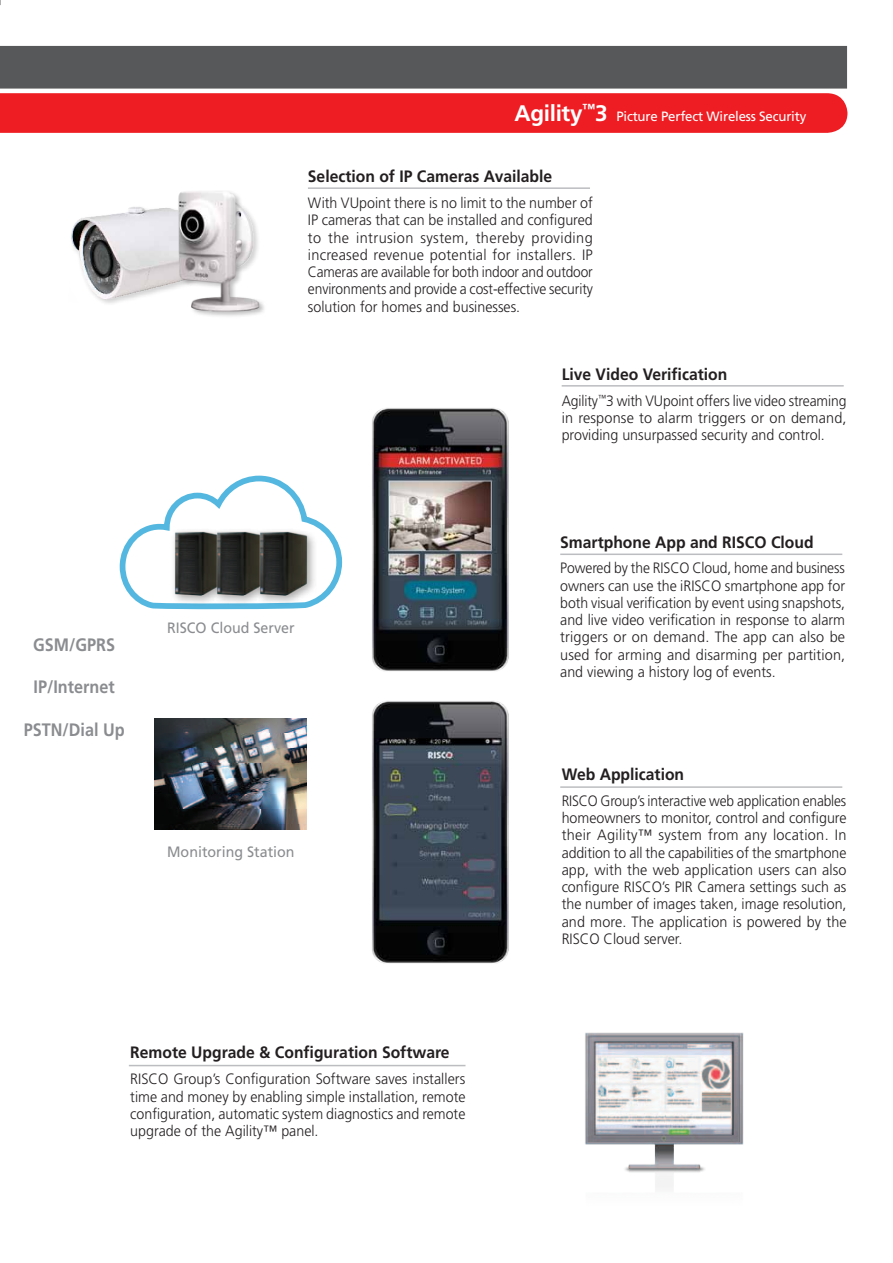
<style>
.page{position:relative;width:893px;height:1263px;background:#fff}
.page>*{position:absolute;margin:0;border:0;box-sizing:border-box;transform-origin:0 0}
.t1{font:700 18px "Frutiger LT Std";color:#8a8c8f;scale:.9 1}
.t2{font:700 16.5px "Frutiger LT Std";color:#231f20;scale:.95 1}
.t3{font:300 15px/17.2px "Frutiger LT Std";color:#231f20;text-align:justify;scale:.95 1}
.t4{font:300 15px/17.2px "Frutiger LT Std";color:#231f20;text-align:justify;scale:.93 1}
.t5{font:300 15px/17.2px "Frutiger LT Std";color:#231f20;text-align:justify;scale:.92 1}
.t6{font:15px "Frutiger LT Std";color:#8a8c8f;scale:.95 1}
.t7{font:13.5px "Frutiger LT Std";letter-spacing:-.015em;color:#fff}
.s1{font-weight:700;font-size:22.5px}
</style>
<div class="page">
<hr style="left:560px;top:553px;width:282px;height:2px;background:#bcbdc0">
<hr style="left:560px;top:786px;width:282px;height:2px;background:#bcbdc0">
<hr style="left:129px;top:1065px;width:336px;height:1px;background:#bcbdc0">
<hr style="left:308px;top:187px;width:282px;height:2px;background:#bcbdc0">
<hr style="left:562px;top:385px;width:282px;height:2px;background:#bcbdc0">
<img style="left:585px;top:1032px;width:159px;height:157px">
<svg style="left:119px;top:475px;width:224px;height:132px"></svg>
<div style="left:170px;top:527px;width:64px;height:79px;background:#231f20;opacity:.4"></div>
<img style="left:174px;top:530px;width:38px;height:66px">
<div style="left:212px;top:527px;width:64px;height:79px;background:#231f20;opacity:.4"></div>
<img style="left:216px;top:530px;width:38px;height:66px">
<div style="left:254px;top:527px;width:64px;height:79px;background:#231f20;opacity:.4"></div>
<img style="left:258px;top:530px;width:51px;height:66px">
<img style="left:155px;top:718px;width:152px;height:112px">
<img style="left:372px;top:408px;width:137px;height:263px">
<img style="left:372px;top:701px;width:137px;height:263px">
<img style="left:71px;top:207px;width:102px;height:97px">
<img style="left:173px;top:191px;width:91px;height:125px">
<svg style="left:0;top:46px;width:847px;height:87px;background:#a5464a"></svg>
<p class="t7" style="left:514px;top:108px;width:293px"><span class="s1">Agility</span><sup>™</sup><span class="s1">3</span> Picture Perfect Wireless Security</p>
<p class="t2" style="left:308px;top:167px;width:259px">Selection of IP Cameras Available</p>
<p class="t3" style="left:308px;top:195px;width:302px">With VUpoint there is no limit to the number of IP cameras that can be installed and configured to the intrusion system, thereby providing increased revenue potential for installers. IP Cameras are available for both indoor and outdoor environments and provide a cost-effective security solution for homes and businesses.</p>
<p class="t1" style="left:33px;top:634px;width:93px">GSM/GPRS</p>
<p class="t1" style="left:34px;top:676px;width:92px">IP/Internet</p>
<p class="t1" style="left:24px;top:719px;width:114px">PSTN/Dial Up</p>
<p class="t6" style="left:167px;top:618px;width:136px">RISCO Cloud Server</p>
<p class="t6" style="left:167px;top:842px;width:136px">Monitoring Station</p>
<p class="t2" style="left:130px;top:1043px;width:338px">Remote Upgrade &amp; Configuration Software</p>
<p class="t3" style="left:130px;top:1071px;width:354px">RISCO Group’s Configuration Software saves installers time and money by enabling simple installation, remote configuration, automatic system diagnostics and remote upgrade of the Agility™ panel.</p>
<p class="t2" style="left:562px;top:365px;width:176px">Live Video Verification</p>
<p class="t4" style="left:562px;top:392px;width:308px">Agility<sup>™</sup>3 with VUpoint offers live video streaming in response to alarm triggers or on demand, providing unsurpassed security and control.</p>
<p class="t2" style="left:560px;top:532px;width:268px">Smartphone App and RISCO Cloud</p>
<p class="t4" style="left:560px;top:560px;width:308px">Powered by the RISCO Cloud, home and business owners can use the iRISCO smartphone app for both visual verification by event using snapshots, and live video verification in response to alarm triggers or on demand. The app can also be used for arming and disarming per partition, and viewing a history log of events.</p>
<p class="t2" style="left:562px;top:765px;width:130px">Web Application</p>
<p class="t5" style="left:562px;top:792px;width:311px">RISCO Group’s interactive web application enables homeowners to monitor, control and configure their Agility™ system from any location. In addition to all the capabilities of the smartphone app, with the web application users can also configure RISCO’s PIR Camera settings such as the number of images taken, image resolution, and more. The application is powered by the RISCO Cloud server.</p>
</div>
